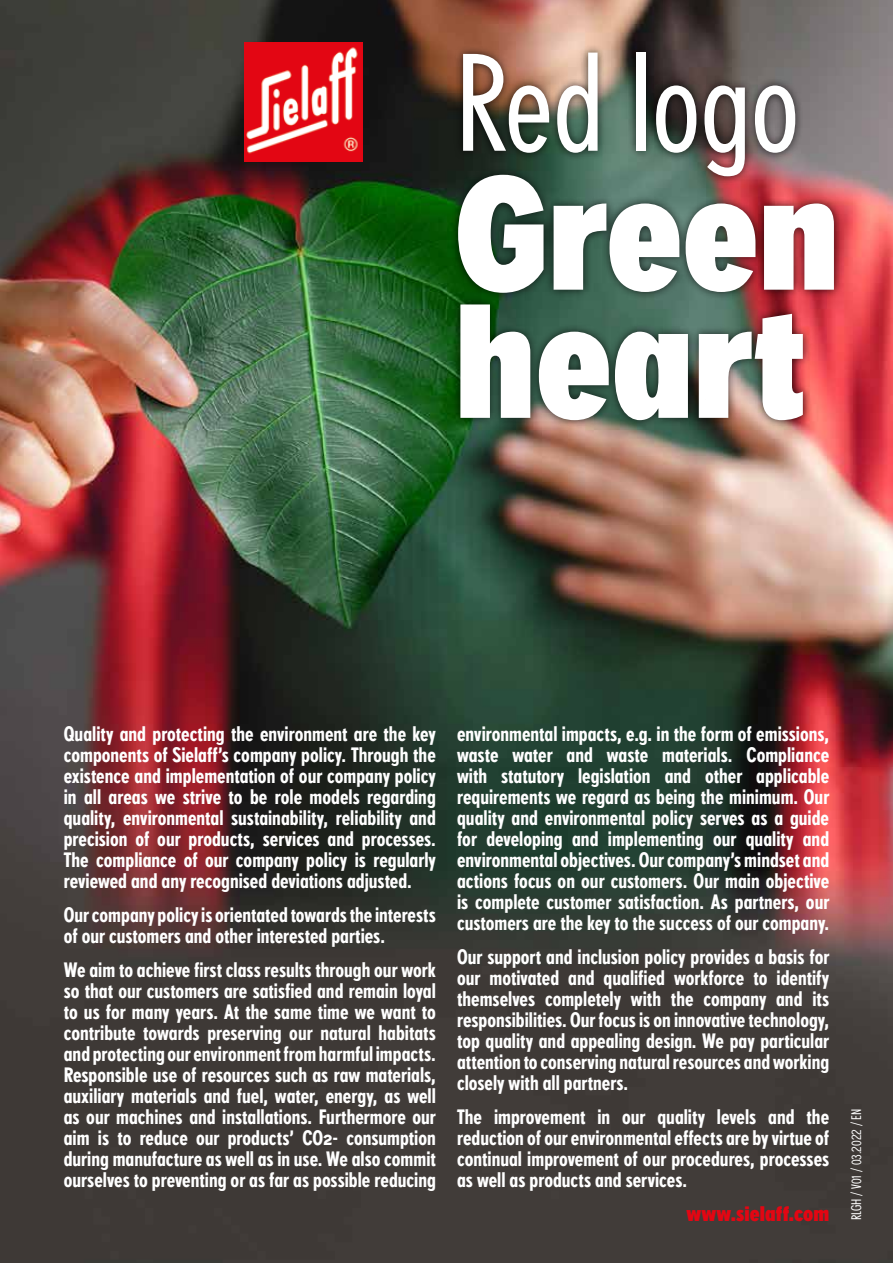
<style>
.page{position:relative;width:893px;height:1263px;background:#fff}
.page>*{position:absolute;margin:0;border:0;box-sizing:border-box;transform-origin:0 0}
.t1{font:700 condensed 155.25px/128.1px "Super Grotesk Pro";color:#fff}
.t2{font:condensed 134.55px "Super Grotesk Pro";color:#fff}
.t3{font:500 condensed 20.25px/21px "Super Grotesk Pro";color:#fff;text-align:justify}
.t4{font:700 condensed 20.25px "Super Grotesk Pro";letter-spacing:.005em;color:#e30613}
.t5{font:condensed 13.5px "Super Grotesk Pro";color:#fff}
</style>
<div class="page">
<img style="left:0;top:0;width:893px;height:1263px">
<div style="left:449px;top:166px;width:394px;height:263px;background:#000;opacity:.75"></div>
<div style="left:454px;top:43px;width:350px;height:143px;background:#000;opacity:.75"></div>
<img style="left:244px;top:43px;width:119px;height:118px">
<h2 class="t2" style="left:455px;top:27px;width:346px">Red logo</h2>
<h1 class="t1" style="left:455px;top:171px;width:386px">Green heart</h1>
<p class="t3" style="left:64px;top:724px;width:374px">Quality and protecting the environment are the key components of Sielaff’s company policy. Through the existence and implementation of our company policy in all areas we strive to be role models regarding quality, environmental sustainability, reliability and precision of our products, services and processes.<br>The compliance of our company policy is regularly reviewed and any recognised deviations adjusted.</p>
<p class="t3" style="left:64px;top:904px;width:374px">Our company policy is orientated towards the interests of our customers and other interested parties.</p>
<p class="t3" style="left:64px;top:959px;width:374px">We aim to achieve first class results through our work so that our customers are satisfied and remain loyal to us for many years. At the same time we want to contribute towards preserving our natural habitats and protecting our environment from harmful impacts.<br>Responsible use of resources such as raw materials, auxiliary materials and fuel, water, energy, as well as our machines and installations. Furthermore our aim is to reduce our products’ CO2- consumption during manufacture as well as in use. We also commit ourselves to preventing or as far as possible reducing</p>
<p class="t3" style="left:457px;top:724px;width:374px">environmental impacts, e.g. in the form of emissions, waste water and waste materials. Compliance with statutory legislation and other applicable requirements we regard as being the minimum. Our quality and environmental policy serves as a guide for developing and implementing our quality and environmental objectives. Our company’s mindset and actions focus on our customers. Our main objective is complete customer satisfaction. As partners, our customers are the key to the success of our company.</p>
<p class="t3" style="left:457px;top:946px;width:374px">Our support and inclusion policy provides a basis for our motivated and qualified workforce to identify themselves completely with the company and its responsibilities. Our focus is on innovative technology, top quality and appealing design. We pay particular attention to conserving natural resources and working closely with all partners.</p>
<p class="t3" style="left:457px;top:1106px;width:374px">The improvement in our quality levels and the reduction of our environmental effects are by virtue of continual improvement of our procedures, processes as well as products and services.</p>
<p class="t4" style="left:686px;top:1201px;width:144px">www.sielaff.com</p>
<p class="t5" style="left:849px;top:1220px;width:113px;rotate:-90deg">RLGH / V01 / 03.2022 / EN</p>
</div>
